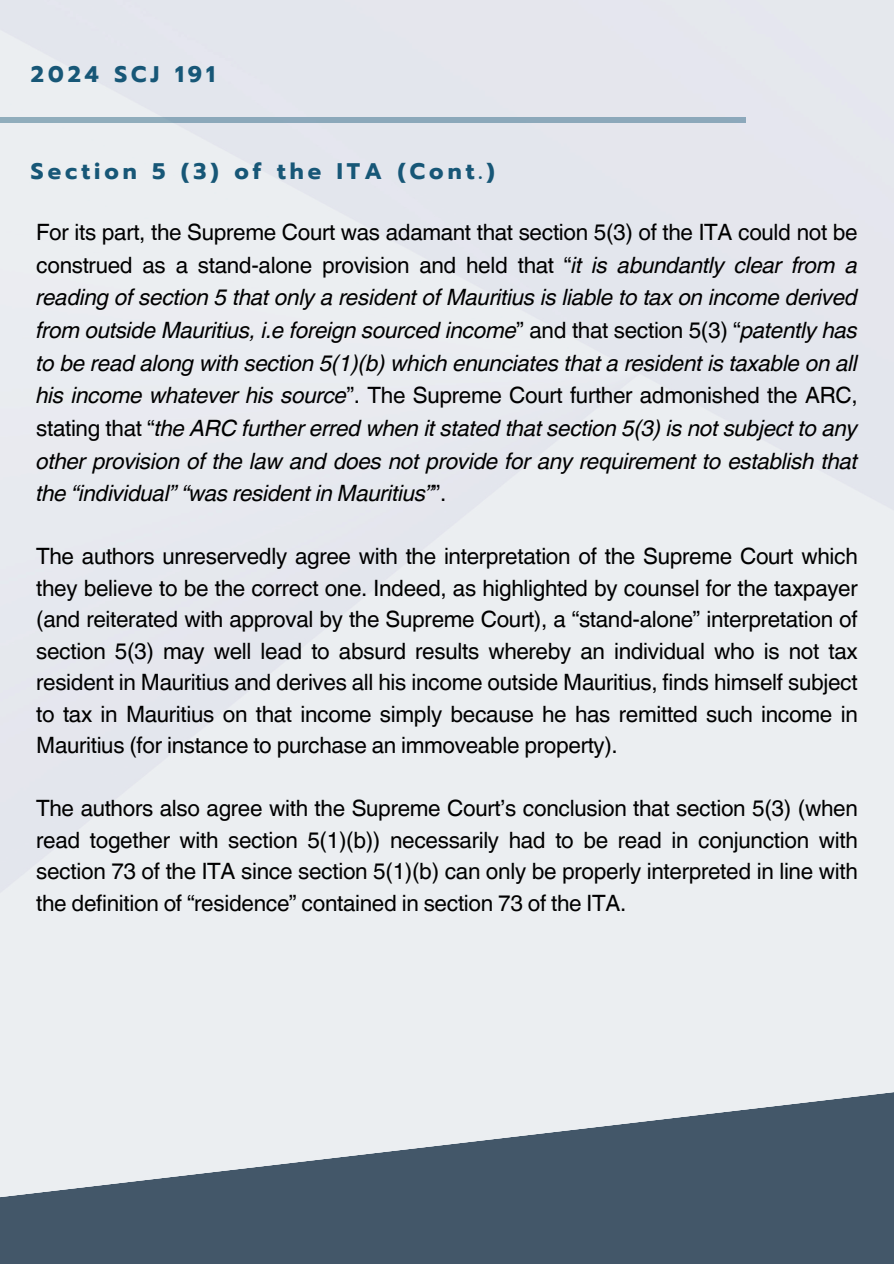
<style>
.page{position:relative;width:894px;height:1264px;background:#fff}
.page>*{position:absolute;margin:0;border:0;box-sizing:border-box;transform-origin:0 0}
.t1{font:22.5px/31.5px "Helvetica World";letter-spacing:-.015em;color:#000;text-align:justify}
.t2{font:italic 22.5px/32.7px "Helvetica World";letter-spacing:-.015em;color:#000;text-align:justify}
.t3{font:700 22.5px "Prompt";letter-spacing:.18em;color:#175777}
.s1{font-style:normal}
</style>
<div class="page">
<svg style="left:0;top:1085px;width:893px;height:178px;background:#7b8996"></svg>
<div style="left:0;top:117px;width:745px;height:6px;background:#8ca8ba"></div>
<p class="t3" style="left:31px;top:58px;width:185px">2024 SCJ 191</p>
<h1 class="t3" style="left:31px;top:155px;width:465px">Section 5 (3) of the ITA (Cont.)</h1>
<h2 class="t2" style="left:36px;top:213px;width:822px"><span class="s1">For its part, the Supreme Court was adamant that section 5(3) of the ITA could not be construed as a stand-alone provision and held that “</span>it is abundantly clear from a reading of section 5 that only a resident of Mauritius is liable to tax on income derived from outside Mauritius, i.e foreign sourced income<span class="s1">” and that section 5(3) “</span>patently has to be read along with section 5(1)(b) which enunciates that a resident is taxable on all his income whatever his source<span class="s1">”. The Supreme Court further admonished the ARC, stating that “</span>the ARC further erred when it stated that section 5(3) is not subject to any other provision of the law and does not provide for any requirement to establish that the “individual” “was resident in Mauritius”<span class="s1">”.</span></h2>
<p class="t1" style="left:36px;top:540px;width:822px">The authors unreservedly agree with the interpretation of the Supreme Court which they believe to be the correct one. Indeed, as highlighted by counsel for the taxpayer (and reiterated with approval by the Supreme Court), a “stand-alone” interpretation of section 5(3) may well lead to absurd results whereby an individual who is not tax resident in Mauritius and derives all his income outside Mauritius, finds himself subject to tax in Mauritius on that income simply because he has remitted such income in Mauritius (for instance to purchase an immoveable property).</p>
<p class="t1" style="left:36px;top:792px;width:822px">The authors also agree with the Supreme Court’s conclusion that section 5(3) (when read together with section 5(1)(b)) necessarily had to be read in conjunction with section 73 of the ITA since section 5(1)(b) can only be properly interpreted in line with the definition of “residence” contained in section 73 of the ITA.</p>
</div>
